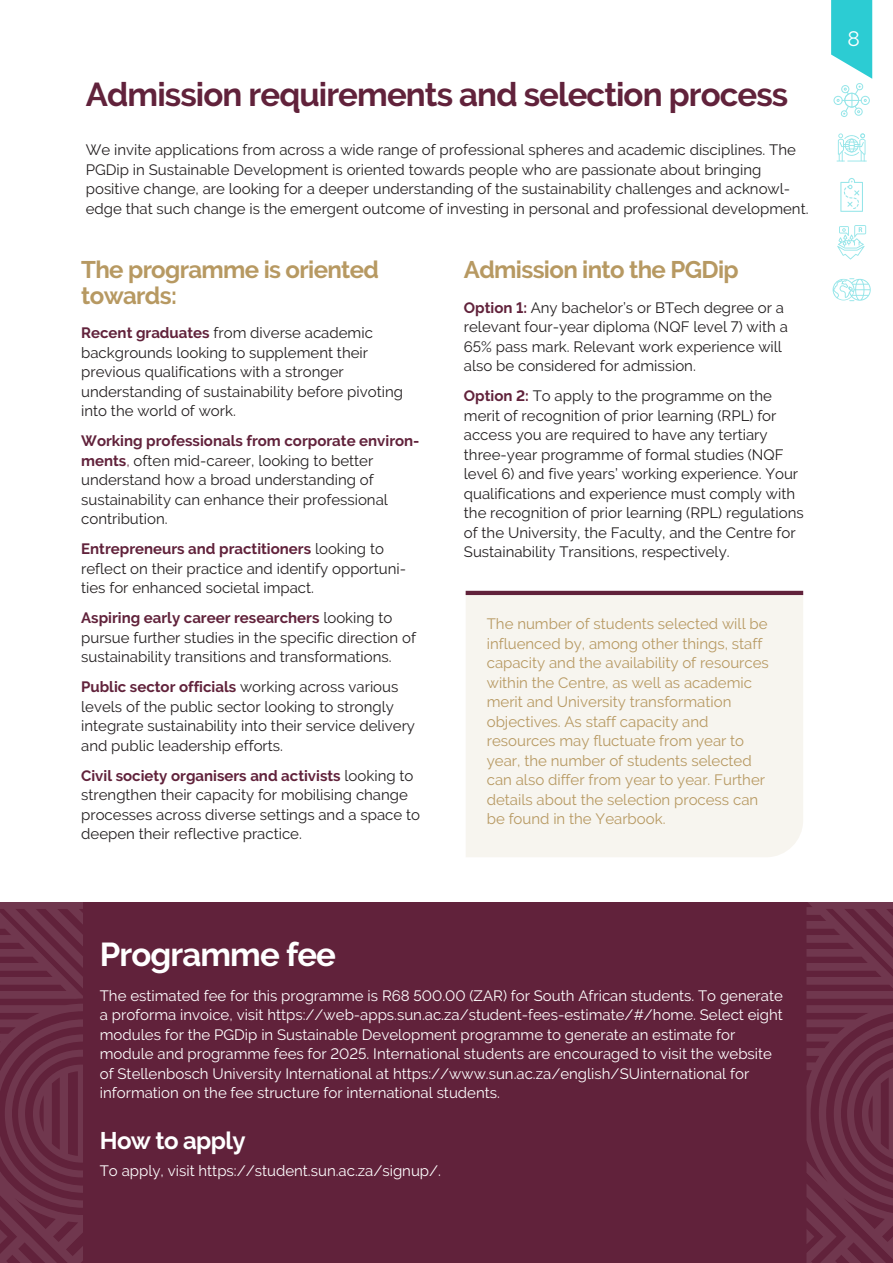
<style>
.page{position:relative;width:893px;height:1263px;background:#fff}
.page>*{position:absolute;margin:0;border:0;box-sizing:border-box;transform-origin:0 0}
.t1{font:700 33px "Raleway";letter-spacing:-.025em;color:#61223b}
.t2{font:700 33px "Raleway";letter-spacing:-.025em;color:#fff}
.t3{font:700 24px/25.2px "Raleway";letter-spacing:-.025em;color:#b79962}
.t4{font:700 24px "Raleway";letter-spacing:-.025em;color:#fff}
.t5{font:21px "Raleway";color:#fff}
.t6{font:15px/19.5px "Raleway";color:#231f20}
.t7{font:15px/19.5px "Raleway";color:#fff}
.t8{font:15px/19.5px "Raleway";color:#b79962}
.s1{font-weight:700;color:#61223b}
.s2{color:#61223b}
</style>
<div class="page">
<svg style="left:831px;top:0;width:41px;height:117px"></svg>
<svg style="left:837px;top:133px;width:30px;height:29px"></svg>
<svg style="left:840px;top:178px;width:23px;height:34px"></svg>
<svg style="left:837px;top:225px;width:29px;height:34px"></svg>
<svg style="left:833px;top:278px;width:38px;height:23px"></svg>
<div style="left:466px;top:595px;width:337px;height:262px;background:#f7f5ef"></div>
<hr style="left:466px;top:591px;width:337px;height:4px;background:#61223b">
<div style="left:0;top:902px;width:893px;height:361px;background:#61223b"></div>
<svg style="left:807px;top:902px;width:86px;height:361px"></svg>
<svg style="left:0;top:902px;width:83px;height:361px"></svg>
<h1 class="t1" style="left:86px;top:76px;width:704px">Admission requirements and selection process</h1>
<p class="t6" style="left:86px;top:140px;width:724px">We invite applications from across a wide range of professional spheres and academic disciplines. The PGDip in Sustainable Development is oriented towards people who are passionate about bringing positive change, are looking for a deeper understanding of the sustainability challenges and acknowl&shy;edge that such change is the emergent outcome of investing in personal and professional development.</p>
<h2 class="t3" style="left:81px;top:257px;width:299px">The programme is oriented towards:</h2>
<p class="t6" style="left:81px;top:323px;width:323px"><span class="s1">Recent graduates</span> from diverse academic backgrounds looking to supplement their previous qualifications with a stronger understanding of sustainability before pivoting into the world of work.</p>
<p class="t6" style="left:81px;top:431px;width:340px"><span class="s1">Working professionals from corporate environ&shy;ments</span><span class="s2">,</span> often mid-career, looking to better understand how a broad understanding of sustainability can enhance their professional contribution.</p>
<p class="t6" style="left:81px;top:539px;width:326px"><span class="s1">Entrepreneurs and practitioners</span> looking to reflect on their practice and identify opportuni&shy;ties for enhanced societal impact.</p>
<p class="t6" style="left:81px;top:608px;width:336px"><span class="s1">Aspiring early career researchers</span> looking to pursue further studies in the specific direction of sustainability transitions and transformations.</p>
<p class="t6" style="left:81px;top:677px;width:335px"><span class="s1">Public sector officials</span> working across various levels of the public sector looking to strongly integrate sustainability into their service delivery and public leadership efforts.</p>
<p class="t6" style="left:81px;top:766px;width:340px"><span class="s1">Civil society organisers and activists</span> looking to strengthen their capacity for mobilising change processes across diverse settings and a space to deepen their reflective practice.</p>
<h2 class="t3" style="left:464px;top:257px;width:276px">Admission into the PGDip</h2>
<p class="t6" style="left:464px;top:298px;width:325px"><span class="s1">Option 1:</span> Any bachelor’s or BTech degree or a relevant four-year diploma (NQF level 7) with a 65% pass mark. Relevant work experience will also be considered for admission.</p>
<p class="t6" style="left:464px;top:386px;width:341px"><span class="s1">Option 2:</span> To apply to the programme on the merit of recognition of prior learning (RPL) for access you are required to have any tertiary three-year programme of formal studies (NQF level 6) and five years’ working experience. Your qualifications and experience must comply with the recognition of prior learning (RPL) regulations of the University, the Faculty, and the Centre for Sustainability Transitions, respectively.</p>
<p class="t8" style="left:487px;top:614px;width:284px">The number of students selected will be influenced by, among other things, staff capacity and the availability of resources within the Centre, as well as academic merit and University transformation objectives. As staff capacity and resources may fluctuate from year to year, the number of students selected can also differ from year to year. Further details about the selection process can be found in the Yearbook.</p>
<h1 class="t2" style="left:100px;top:936px;width:238px">Programme fee</h1>
<p class="t7" style="left:100px;top:986px;width:685px">The estimated fee for this programme is R68 500.00 (ZAR) for South African students. To generate a proforma invoice, visit https://web-apps.sun.ac.za/student-fees-estimate/#/home. Select eight modules for the PGDip in Sustainable Development programme to generate an estimate for module and programme fees for 2025. International students are encouraged to visit the website of Stellenbosch University International at https://www.sun.ac.za/english/SUinternational for information on the fee structure for international students.</p>
<h2 class="t4" style="left:100px;top:1127px;width:147px">How to apply</h2>
<p class="t7" style="left:100px;top:1161px;width:343px">To apply, visit https://student.sun.ac.za/signup/.</p>
<h3 class="t5" style="left:847px;top:27px;width:14px">8</h3>
</div>
